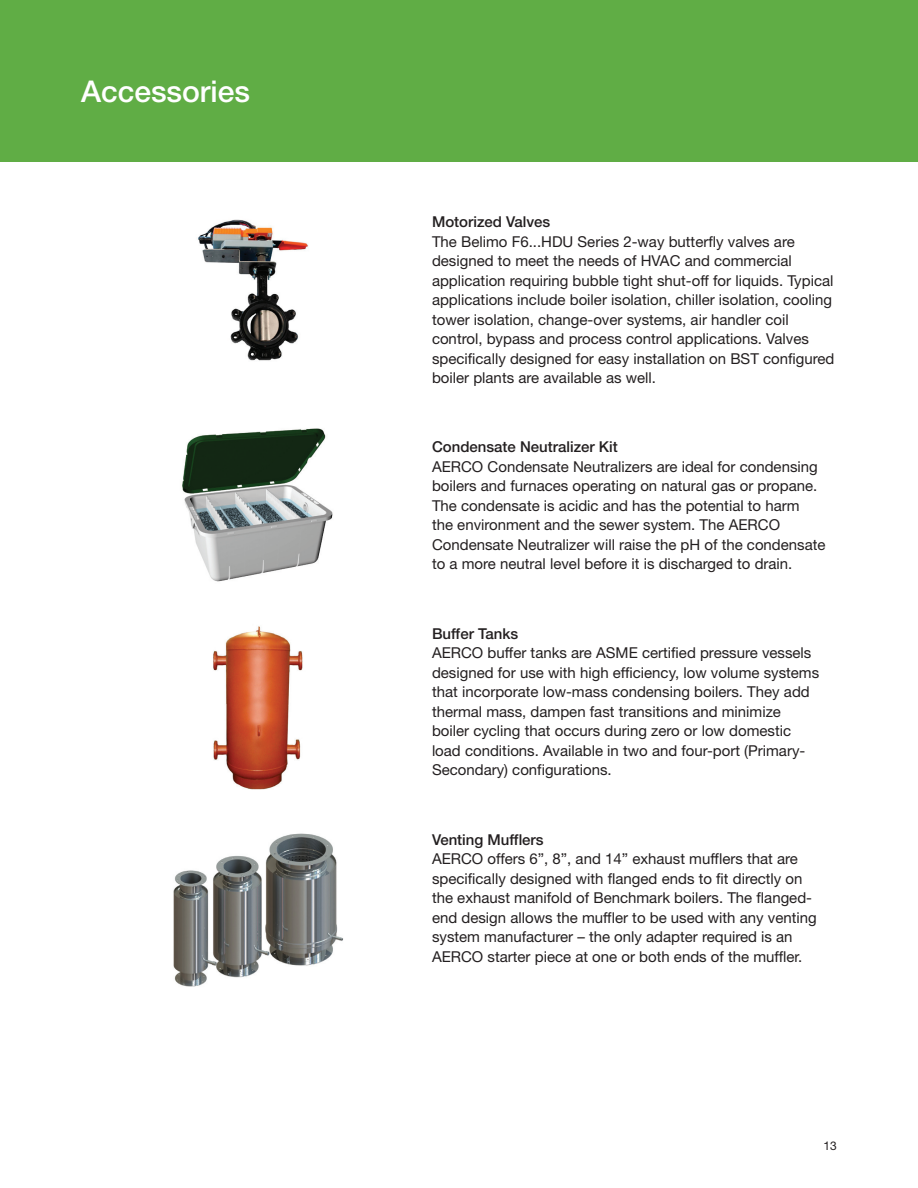
<style>
.page{position:relative;width:918px;height:1188px;background:#fff}
.page>*{position:absolute;margin:0;border:0;box-sizing:border-box;transform-origin:0 0}
.bodycopy{font:500 30px "Helvetica Neue LT Std";color:#fff}
.bodycopy-2{font:15px/19.5px "Helvetica Neue LT Std";color:#231f20}
.bodycopy-3{font:12px "Helvetica Neue LT Std";color:#231f20}
.s1{font-weight:500}
</style>
<div class="page">
<div style="left:0;top:0;width:918px;height:162px;background:#60ad45"></div>
<img style="left:198px;top:219px;width:110px;height:142px">
<img style="left:213px;top:626px;width:90px;height:164px">
<img style="left:173px;top:833px;width:170px;height:154px">
<img style="left:182px;top:428px;width:151px;height:154px">
<p class="bodycopy" style="left:81px;top:74px;width:171px">Accessories</p>
<p class="bodycopy-2" style="left:432px;top:212px;width:404px"><span class="s1">Motorized Valves<br></span>The Belimo F6...HDU Series 2-way butterfly valves are designed to meet the needs of HVAC and commercial application requiring bubble tight shut-off for liquids. Typical applications include boiler isolation, chiller isolation, cooling tower isolation, change-over systems, air handler coil control, bypass and process control applications. Valves specifically designed for easy installation on BST configured boiler plants are available as well.</p>
<p class="bodycopy-2" style="left:432px;top:437px;width:395px"><span class="s1">Condensate Neutralizer Kit<br></span>AERCO Condensate Neutralizers are ideal for condensing boilers and furnaces operating on natural gas or propane.<br>The condensate is acidic and has the potential to harm<br>the environment and the sewer system. The AERCO Condensate Neutralizer will raise the pH of the condensate to a more neutral level before it is discharged to drain.</p>
<p class="bodycopy-2" style="left:432px;top:623px;width:389px"><span class="s1">Buffer Tanks<br></span>AERCO buffer tanks are ASME certified pressure vessels designed for use with high efficiency, low volume systems that incorporate low-mass condensing boilers. They add thermal mass, dampen fast transitions and minimize boiler cycling that occurs during zero or low domestic load conditions. Available in two and four-port (Primary-Secondary) configurations.</p>
<p class="bodycopy-2" style="left:432px;top:829px;width:386px"><span class="s1">Venting Mufflers<br></span>AERCO offers 6”, 8”, and 14” exhaust mufflers that are specifically designed with flanged ends to fit directly on the exhaust manifold of Benchmark boilers. The flanged&shy;end design allows the muffler to be used with any venting system manufacturer – the only adapter required is an AERCO starter piece at one or both ends of the muffler.</p>
<p class="bodycopy-3" style="left:824px;top:1139px;width:15px">13</p>
</div>
